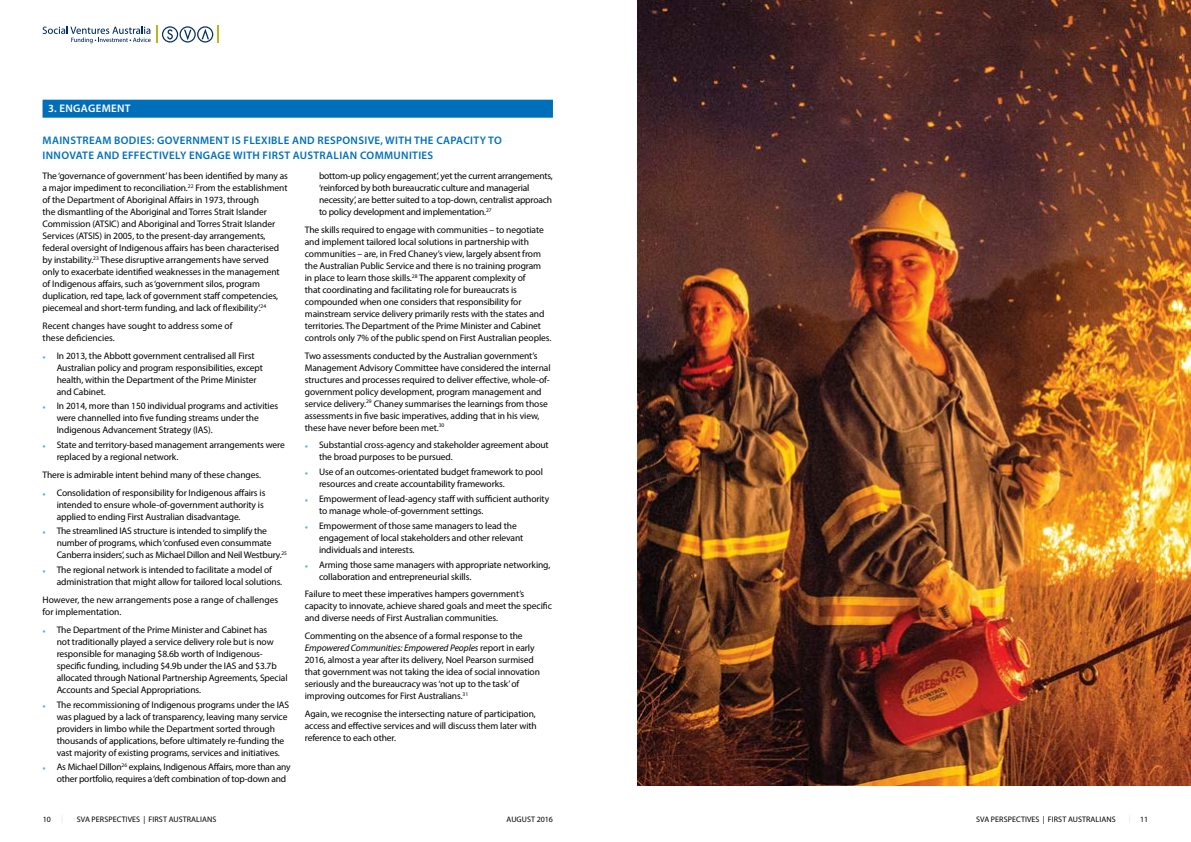
<style>
.page{position:relative;width:1191px;height:842px;background:#fff}
.page>*{position:absolute;margin:0;border:0;box-sizing:border-box;transform-origin:0 0}
.t1{font:600 11px/15px "Myriad Pro";letter-spacing:.03em;color:#006fba}
.t2{font:600 11px "Myriad Pro";letter-spacing:.03em;color:#fff}
.t3{font:9.5px/12px "Myriad Pro";letter-spacing:-.01em;color:#000}
.t4{font:8px "Myriad Pro";letter-spacing:.01em;color:#000}
.s1{font-family:"Arial";font-size:5.5px;color:#58b6e7}
.s2{font-style:italic}
</style>
<div class="page">
<svg style="left:43px;top:26px;width:176px;height:17px"></svg>
<div style="left:43px;top:100px;width:510px;height:18px;background:#006fba"></div>
<img style="left:637px;top:0;width:554px;height:785px">
<p class="t2" style="left:48px;top:102px;width:84px">3. ENGAGEMENT</p>
<p class="t1" style="left:43px;top:133px;width:461px">MAINSTREAM BODIES: GOVERNMENT IS FLEXIBLE AND RESPONSIVE, WITH THE CAPACITY TO<br>INNOVATE AND EFFECTIVELY ENGAGE WITH FIRST AUSTRALIAN COMMUNITIES</p>
<p class="t3" style="left:43px;top:170px;width:247px">The ‘governance of government’ has been identified by many as a major impediment to reconciliation.<sup>22</sup> From the establishment of the Department of Aboriginal Affairs in 1973, through<br>the dismantling of the Aboriginal and Torres Strait Islander Commission (ATSIC) and Aboriginal and Torres Strait Islander Services (ATSIS) in 2005, to the present-day arrangements, federal oversight of Indigenous affairs has been characterised by instability.<sup>23</sup> These disruptive arrangements have served only to exacerbate identified weaknesses in the management of Indigenous affairs, such as ‘government silos, program duplication, red tape, lack of government staff competencies, piecemeal and short-term funding, and lack of flexibility’.<sup>24</sup></p>
<p class="t3" style="left:43px;top:320px;width:192px">Recent changes have sought to address some of these deficiencies.</p>
<p class="t3" style="left:57px;top:349px;width:208px;text-indent:-14px"><span class="s1">●</span> In 2013, the Abbott government centralised all First Australian policy and program responsibilities, except health, within the Department of the Prime Minister and Cabinet.</p>
<p class="t3" style="left:57px;top:400px;width:223px;text-indent:-14px"><span class="s1">●</span> In 2014, more than 150 individual programs and activities were channelled into five funding streams under the<br>Indigenous Advancement Strategy (IAS).</p>
<p class="t3" style="left:57px;top:439px;width:230px;text-indent:-14px"><span class="s1">●</span> State and territory-based management arrangements were replaced by a regional network.</p>
<p class="t3" style="left:43px;top:469px;width:220px">There is admirable intent behind many of these changes.</p>
<p class="t3" style="left:57px;top:486px;width:210px;text-indent:-14px"><span class="s1">●</span> Consolidation of responsibility for Indigenous affairs is intended to ensure whole-of-government authority is applied to ending First Australian disadvantage.</p>
<p class="t3" style="left:57px;top:525px;width:232px;text-indent:-14px"><span class="s1">●</span> The streamlined IAS structure is intended to simplify the number of programs, which ‘confused even consummate<br>Canberra insiders’, such as Michael Dillon and Neil Westbury.<sup>25</sup></p>
<p class="t3" style="left:57px;top:564px;width:227px;text-indent:-14px"><span class="s1">●</span> The regional network is intended to facilitate a model of administration that might allow for tailored local solutions.</p>
<p class="t3" style="left:43px;top:594px;width:237px">However, the new arrangements pose a range of challenges for implementation.</p>
<p class="t3" style="left:57px;top:623px;width:232px;text-indent:-14px"><span class="s1">●</span> The Department of the Prime Minister and Cabinet has<br>not traditionally played a service delivery role but is now responsible for managing $8.6b worth of Indigenous&shy;specific funding, including $4.9b under the IAS and $3.7b allocated through National Partnership Agreements, Special Accounts and Special Appropriations.</p>
<p class="t3" style="left:57px;top:698px;width:234px;text-indent:-14px"><span class="s1">●</span> The recommissioning of Indigenous programs under the IAS was plagued by a lack of transparency, leaving many service providers in limbo while the Department sorted through thousands of applications, before ultimately re-funding the vast majority of existing programs, services and initiatives.</p>
<p class="t3" style="left:57px;top:761px;width:235px;text-indent:-14px"><span class="s1">●</span> As Michael Dillon<sup>26</sup> explains, Indigenous Affairs, more than any other portfolio, requires a ‘deft combination of top-down and</p>
<p class="t3" style="left:319px;top:170px;width:235px">bottom-up policy engagement’, yet the current arrangements, ‘reinforced by both bureaucratic culture and managerial necessity’, are better suited to a top-down, centralist approach to policy development and implementation.<sup>27</sup></p>
<p class="t3" style="left:305px;top:224px;width:248px">The skills required to engage with communities – to negotiate and implement tailored local solutions in partnership with communities – are, in Fred Chaney’s view, largely absent from the Australian Public Service and there is no training program<br>in place to learn those skills.<sup>28</sup> The apparent complexity of<br>that coordinating and facilitating role for bureaucrats is compounded when one considers that responsibility for mainstream service delivery primarily rests with the states and territories. The Department of the Prime Minister and Cabinet controls only 7% of the public spend on First Australian peoples.</p>
<p class="t3" style="left:305px;top:349px;width:247px">Two assessments conducted by the Australian government’s Management Advisory Committee have considered the internal structures and processes required to deliver effective, whole-of&shy;government policy development, program management and service delivery.<sup>29</sup> Chaney summarises the learnings from those assessments in five basic imperatives, adding that in his view, these have never before been met.<sup>30</sup></p>
<p class="t3" style="left:319px;top:439px;width:231px;text-indent:-14px"><span class="s1">●</span> Substantial cross-agency and stakeholder agreement about the broad purposes to be pursued.</p>
<p class="t3" style="left:319px;top:466px;width:225px;text-indent:-14px"><span class="s1">●</span> Use of an outcomes-orientated budget framework to pool resources and create accountability frameworks.</p>
<p class="t3" style="left:319px;top:493px;width:232px;text-indent:-14px"><span class="s1">●</span> Empowerment of lead-agency staff with sufficient authority to manage whole-of-government settings.</p>
<p class="t3" style="left:319px;top:519px;width:206px;text-indent:-14px"><span class="s1">●</span> Empowerment of those same managers to lead the engagement of local stakeholders and other relevant individuals and interests.</p>
<p class="t3" style="left:319px;top:558px;width:233px;text-indent:-14px"><span class="s1">●</span> Arming those same managers with appropriate networking, collaboration and entrepreneurial skills.</p>
<p class="t3" style="left:305px;top:588px;width:249px">Failure to meet these imperatives hampers government’s capacity to innovate, achieve shared goals and meet the specific and diverse needs of First Australian communities.</p>
<p class="t3" style="left:305px;top:630px;width:237px">Commenting on the absence of a formal response to the <span class="s2">Empowered Communities: Empowered Peoples</span> report in early 2016, almost a year after its delivery, Noel Pearson surmised that government was not taking the idea of social innovation seriously and the bureaucracy was ‘not up to the task’ of improving outcomes for First Australians.<sup>31</sup></p>
<p class="t3" style="left:305px;top:707px;width:233px;text-align:justify">Again, we recognise the intersecting nature of participation, access and effective services and will discuss them later with reference to each other.</p>
<p class="t4" style="left:43px;top:814px;width:10px">10</p>
<p class="t4" style="left:77px;top:814px;width:141px">SVA PERSPECTIVES | FIRST AUSTRALIANS</p>
<p class="t4" style="left:506px;top:814px;width:48px">AUGUST 2016</p>
<p class="t4" style="left:976px;top:814px;width:141px">SVA PERSPECTIVES | FIRST AUSTRALIANS</p>
<p class="t4" style="left:1140px;top:814px;width:10px">11</p>
</div>
